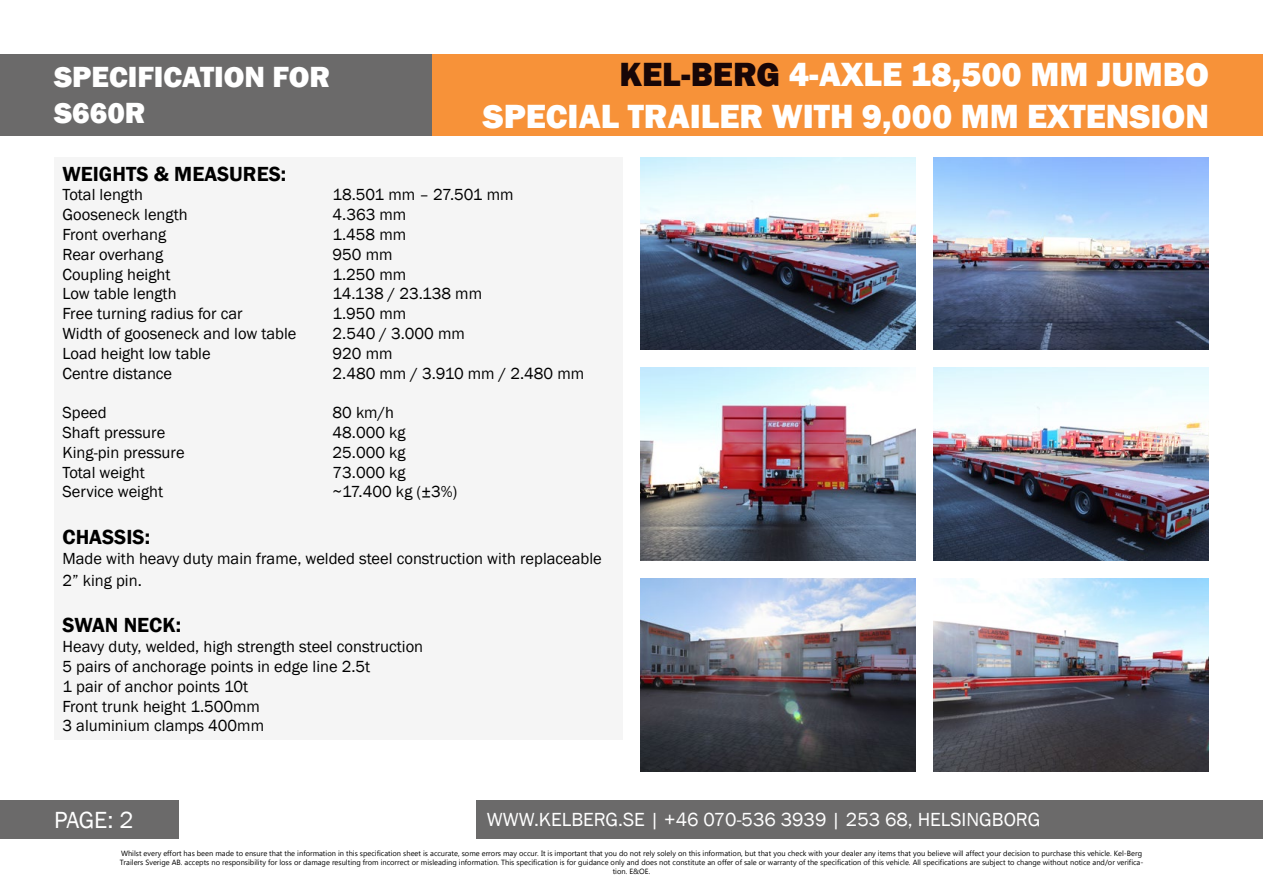
<style>
.page{position:relative;width:1263px;height:893px;background:#fff}
.page>*{position:absolute;margin:0;border:0;box-sizing:border-box;transform-origin:0 0}
.t1{font:800 34.5px/41.4px "Franklin Gothic";color:#fff;text-align:right}
.t2{font:800 30px/36px "Franklin Gothic";color:#fff}
.t3{font:24px "Franklin Gothic";color:#fff}
.t4{font:600 21px "Franklin Gothic";color:#000}
.t5{font:19.5px "Franklin Gothic";color:#fff}
.t6{font:16.5px/19.8px "Franklin Gothic";color:#000}
.t7{font:7.5px/9px "Microsoft Tai Le";color:#000;text-align:center}
.s1{color:#180607}
</style>
<div class="page">
<div style="left:432px;top:54px;width:831px;height:82px;background:#f79239"></div>
<div style="left:0;top:54px;width:432px;height:82px;background:#6b6a6a"></div>
<div style="left:0;top:801px;width:179px;height:38px;background:#6b6a6a"></div>
<div style="left:476px;top:801px;width:787px;height:38px;background:#6b6a6a"></div>
<div style="left:54px;top:157px;width:568px;height:583px;background:#f5f5f5"></div>
<img style="left:640px;top:157px;width:276px;height:193px">
<img style="left:934px;top:157px;width:275px;height:193px">
<img style="left:640px;top:368px;width:276px;height:192px">
<img style="left:934px;top:368px;width:275px;height:192px">
<img style="left:640px;top:578px;width:276px;height:193px">
<img style="left:934px;top:578px;width:275px;height:193px">
<h2 class="t2" style="left:54px;top:59px;width:278px">SPECIFICATION FOR<br>S660R</h2>
<h1 class="t1" style="left:483px;top:54px;width:728px"><span class="s1">KEL-BERG</span> 4-AXLE 18,500 MM JUMBO<br>SPECIAL TRAILER WITH 9,000 MM EXTENSION</h1>
<p class="t4" style="left:63px;top:161px;width:225px">WEIGHTS &amp; MEASURES:</p>
<p class="t6" style="left:63px;top:185px;width:82px">Total length</p>
<p class="t6" style="left:333px;top:185px;width:182px">18.501 mm – 27.501 mm</p>
<p class="t6" style="left:63px;top:205px;width:127px">Gooseneck length</p>
<p class="t6" style="left:333px;top:205px;width:75px">4.363 mm</p>
<p class="t6" style="left:63px;top:225px;width:105px">Front overhang</p>
<p class="t6" style="left:333px;top:225px;width:75px">1.458 mm</p>
<p class="t6" style="left:63px;top:245px;width:102px">Rear overhang</p>
<p class="t6" style="left:333px;top:245px;width:61px">950 mm</p>
<p class="t6" style="left:63px;top:264px;width:110px">Coupling height</p>
<p class="t6" style="left:333px;top:264px;width:75px">1.250 mm</p>
<p class="t6" style="left:63px;top:284px;width:116px">Low table length</p>
<p class="t6" style="left:333px;top:284px;width:151px">14.138 / 23.138 mm</p>
<p class="t6" style="left:63px;top:304px;width:182px">Free turning radius for car</p>
<p class="t6" style="left:333px;top:304px;width:75px">1.950 mm</p>
<p class="t6" style="left:63px;top:324px;width:235px">Width of gooseneck and low table</p>
<p class="t6" style="left:333px;top:324px;width:134px">2.540 / 3.000 mm</p>
<p class="t6" style="left:63px;top:344px;width:150px">Load height low table</p>
<p class="t6" style="left:333px;top:344px;width:61px">920 mm</p>
<p class="t6" style="left:63px;top:363px;width:111px">Centre distance</p>
<p class="t6" style="left:333px;top:363px;width:253px">2.480 mm / 3.910 mm / 2.480 mm</p>
<p class="t6" style="left:63px;top:403px;width:46px">Speed</p>
<p class="t6" style="left:333px;top:403px;width:63px">80 km/h</p>
<p class="t6" style="left:63px;top:423px;width:104px">Shaft pressure</p>
<p class="t6" style="left:333px;top:423px;width:75px">48.000 kg</p>
<p class="t6" style="left:63px;top:443px;width:124px">King-pin pressure</p>
<p class="t6" style="left:333px;top:443px;width:75px">25.000 kg</p>
<p class="t6" style="left:63px;top:462px;width:84px">Total weight</p>
<p class="t6" style="left:333px;top:462px;width:75px">73.000 kg</p>
<p class="t6" style="left:63px;top:482px;width:102px">Service weight</p>
<p class="t6" style="left:333px;top:482px;width:126px">~17.400 kg (±3%)</p>
<p class="t4" style="left:63px;top:524px;width:89px">CHASSIS:</p>
<p class="t6" style="left:63px;top:548px;width:541px;line-height:21.6px">Made with heavy duty main frame, welded steel construction with replaceable<br>2” king pin.</p>
<p class="t4" style="left:63px;top:612px;width:120px">SWAN NECK:</p>
<p class="t6" style="left:63px;top:637px;width:362px">Heavy duty, welded, high strength steel construction 5 pairs of anchorage points in edge line 2.5t<br>1 pair of anchor points 10t<br>Front trunk height 1.500mm<br>3 aluminium clamps 400mm</p>
<h3 class="t3" style="left:54px;top:805px;width:81px">PAGE: 2</h3>
<p class="t5" style="left:487px;top:807px;width:555px">WWW.KELBERG.SE | +46 070-536 3939 | 253 68, HELSINGBORG</p>
<p class="t7" style="left:120px;top:849px;width:1025px">Whilst every effort has been made to ensure that the information in this specification sheet is accurate, some errors may occur. It is important that you do not rely solely on this information, but that you check with your dealer any items that you believe will affect your decision to purchase this vehicle. Kel-Berg<br>Trailers Sverige AB. accepts no responsibility for loss or damage resulting from incorrect or misleading information. This specification is for guidance only and does not constitute an offer of sale or warranty of the specification of this vehicle. All specifications are subject to change without notice and/or verifica&shy;tion. E&amp;OE.</p>
</div>
